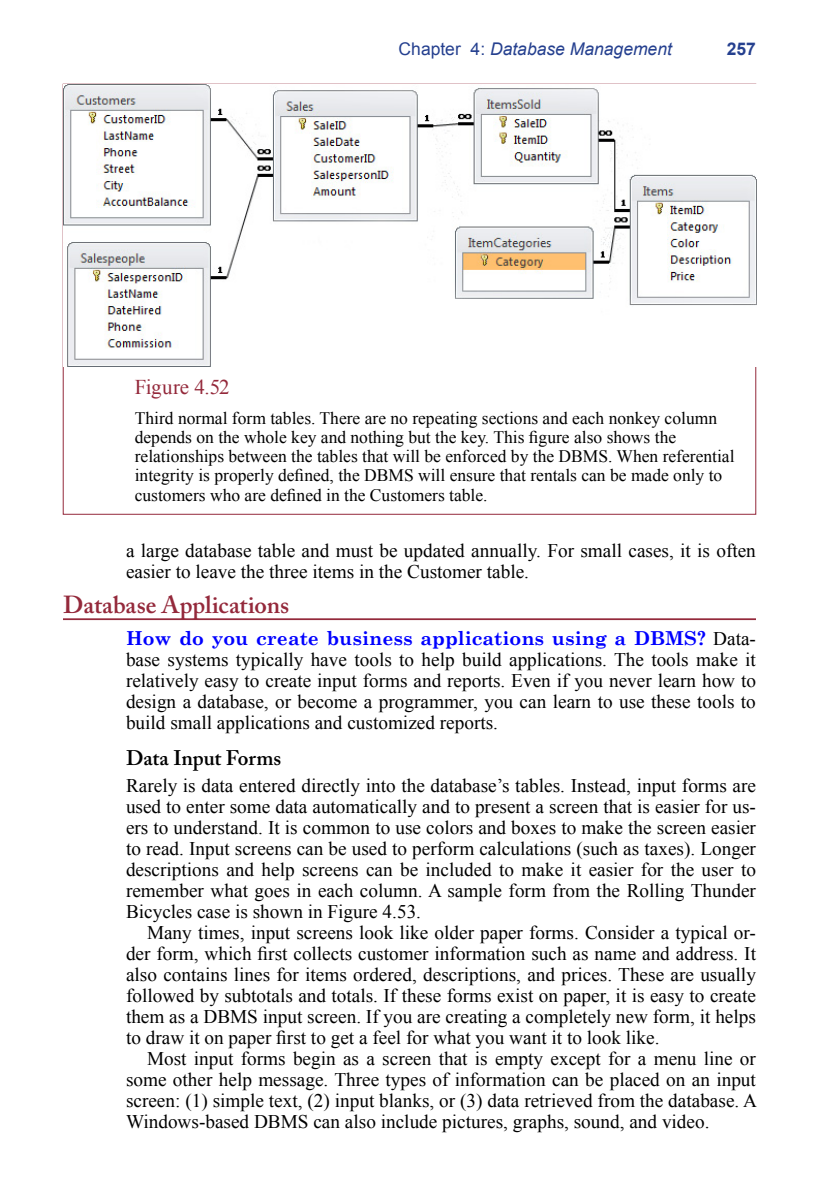
<style>
.page{position:relative;width:819px;height:1197px;background:#fff}
.page>*{position:absolute;margin:0;border:0;box-sizing:border-box;transform-origin:0 0}
.t1{font:600 24.5px "Adobe Caslon Pro";color:#94293b}
.t2{font:600 21px "Adobe Caslon Pro";letter-spacing:-.005em;color:#000}
.t3{font:21px "Times New Roman";letter-spacing:-.01em;color:#94293b}
.t4{font:19.25px/21px "Times New Roman";color:#000;text-align:justify}
.t5{font:700 19.25px "Century Schoolbook";color:#00f}
.t6{font:17.5px/19.2px "Times New Roman";color:#000}
.t7{font:italic 17.5px "Arial";color:#25408f}
.t8{font:700 17.5px "Arial";color:#25408f}
.s1{font-style:normal}
.s2{font-family:"Times New Roman";font-weight:400;color:#000}
</style>
<div class="page">
<hr style="left:63px;top:618px;width:693px;height:2px;background:#94293b">
<img style="left:63px;top:84px;width:693px;height:283px">
<p class="t7" style="left:399px;top:37px;width:275px"><span class="s1">Chapter 4:</span> Database Management</p>
<p class="t8" style="left:727px;top:37px;width:31px">257</p>
<p class="t3" style="left:135px;top:373px;width:97px">Figure 4.52</p>
<p class="t6" style="left:135px;top:408px;width:601px">Third normal form tables. There are no repeating sections and each nonkey column depends on the whole key and nothing but the key. This figure also shows the relationships between the tables that will be enforced by the DBMS. When referential integrity is properly defined, the DBMS will ensure that rentals can be made only to customers who are defined in the Customers table.</p>
<p class="t4" style="left:126px;top:540px;width:631px">a large database table and must be updated annually. For small cases, it is often easier to leave the three items in the Customer table.</p>
<p class="t1" style="left:63px;top:590px;width:228px">Database Applications</p>
<p class="t5" style="left:126px;top:623px;width:632px">How do you create business applications using a DBMS? <span class="s2">Data-</span></p>
<p class="t4" style="left:126px;top:648px;width:632px">base systems typically have tools to help build applications. The tools make it relatively easy to create input forms and reports. Even if you never learn how to design a database, or become a programmer, you can learn to use these tools to build small applications and customized reports.</p>
<p class="t2" style="left:126px;top:746px;width:157px">Data Input Forms</p>
<p class="t4" style="left:126px;top:774px;width:632px">Rarely is data entered directly into the database’s tables. Instead, input forms are used to enter some data automatically and to present a screen that is easier for us&shy;ers to understand. It is common to use colors and boxes to make the screen easier to read. Input screens can be used to perform calculations (such as taxes). Longer descriptions and help screens can be included to make it easier for the user to remember what goes in each column. A sample form from the Rolling Thunder Bicycles case is shown in Figure 4.53.</p>
<p class="t4" style="left:126px;top:921px;width:632px;text-indent:21px">Many times, input screens look like older paper forms. Consider a typical or&shy;der form, which first collects customer information such as name and address. It also contains lines for items ordered, descriptions, and prices. These are usually followed by subtotals and totals. If these forms exist on paper, it is easy to create them as a DBMS input screen. If you are creating a completely new form, it helps to draw it on paper first to get a feel for what you want it to look like.</p>
<p class="t4" style="left:126px;top:1047px;width:633px;text-indent:21px">Most input forms begin as a screen that is empty except for a menu line or some other help message. Three types of information can be placed on an input screen: (1) simple text, (2) input blanks, or (3) data retrieved from the database. A Windows-based DBMS can also include pictures, graphs, sound, and video.</p>
</div>
